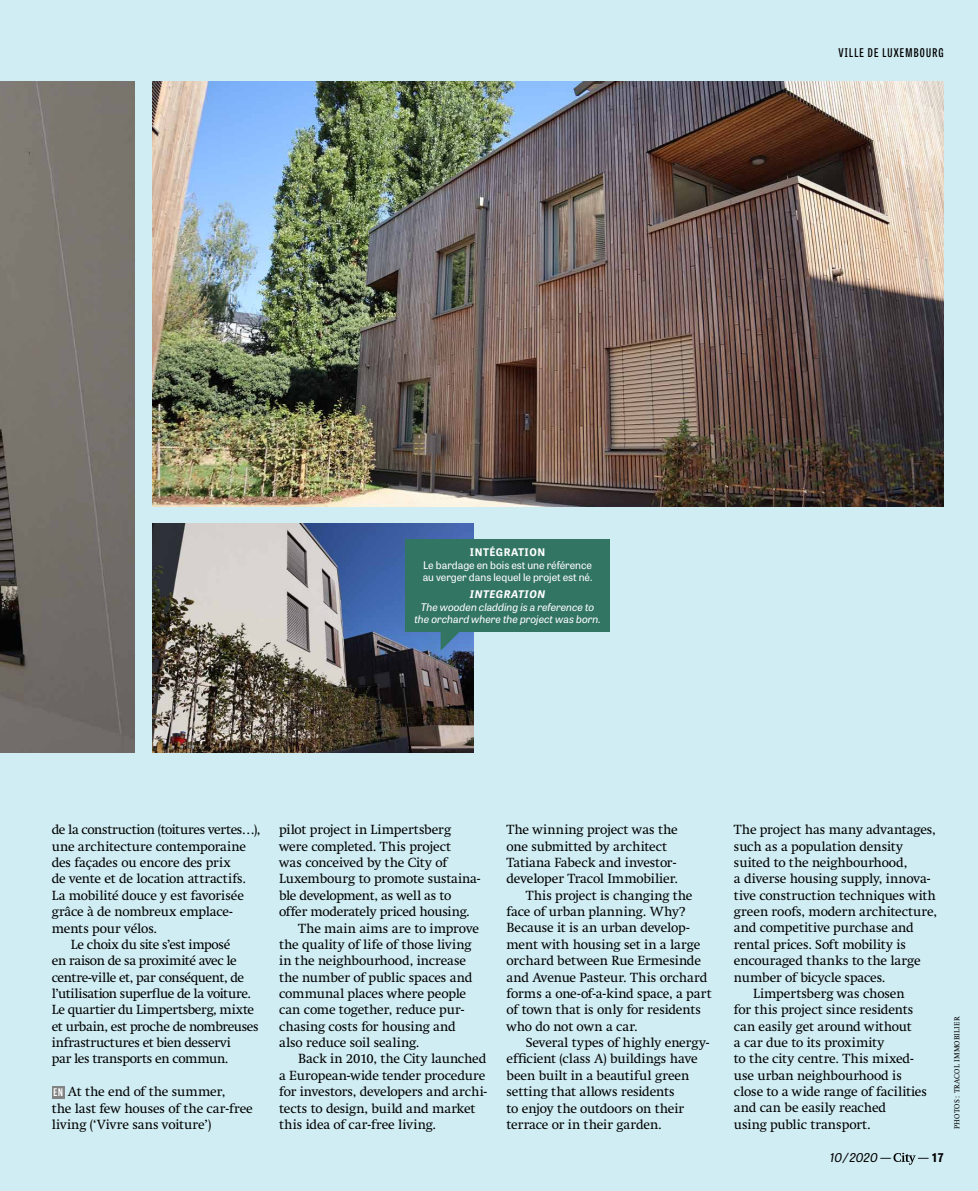
<style>
.page{position:relative;width:978px;height:1191px;background:#d0edf3}
.page>*{position:absolute;margin:0;border:0;box-sizing:border-box;transform-origin:0 0}
.t1{font:13.5px/16.4px "Swift LT Pro";letter-spacing:-.015em;color:#000}
.t2{font:13.5px "Swift LT Pro";letter-spacing:-.035em;color:#000}
.t3{font:13.5px "Swift LT Pro";letter-spacing:-.04em;color:#000}
.t4{font:600 12px "Tablet Gothic Compressed";letter-spacing:.1em;color:#000}
.t5{font:italic 12px "Tablet Gothic";letter-spacing:-.005em;color:#000}
.t6{font:700 12px "Tablet Gothic";color:#000}
.t7{font:italic 10.5px/12.6px "Tablet Gothic";color:#fff;text-align:center}
.t8{font:10.5px/12.6px "Tablet Gothic";color:#fff}
.t9{font:700 10.5px "Tablet Gothic";letter-spacing:.05em;color:#fff}
.t10{font:italic 700 10.5px "Tablet Gothic";letter-spacing:.05em;color:#fff}
.t11{font:7.5px "Swift LT Pro";letter-spacing:.03em;color:#000}
.s1{font-family:"Tablet Gothic Compressed";font-weight:700;font-size:10.5px;color:#fff}
.s2{font-style:normal}
.s3{font-weight:400}
</style>
<div class="page">
<img style="left:153px;top:523px;width:321px;height:229px">
<img style="left:153px;top:81px;width:790px;height:426px">
<div style="left:405px;top:539px;width:205px;height:93px;background:#337563"></div>
<svg style="left:441px;top:632px;width:19px;height:19px"></svg>
<img style="left:0;top:81px;width:135px;height:671px">
<div style="left:52px;top:1085px;width:13px;height:13px;background:#838283"></div>
<svg style="left:893px;top:1152px;width:23px;height:12px"></svg>
<p class="t4" style="left:838px;top:44px;width:106px">VILLE DE LUXEMBOURG</p>
<p class="t9" style="left:470px;top:545px;width:77px">INTÉGRATION</p>
<p class="t8" style="left:423px;top:558px;width:171px">Le bardage en bois est une référence au verger dans lequel le projet est né.</p>
<p class="t10" style="left:470px;top:586px;width:77px">INTEGRATION</p>
<p class="t7" style="left:414px;top:600px;width:188px">The wooden cladding is a reference to the orchard where the project was born.</p>
<p class="t1" style="left:52px;top:821px;width:210px">de la construction (toitures vertes…),</p>
<p class="t1" style="left:52px;top:838px;width:196px">une architecture contemporaine</p>
<p class="t1" style="left:52px;top:854px;width:180px">des façades ou encore des prix</p>
<p class="t1" style="left:52px;top:870px;width:196px">de vente et de location attractifs.</p>
<p class="t1" style="left:52px;top:887px;width:194px">La mobilité douce y est favorisée</p>
<p class="t1" style="left:52px;top:903px;width:183px">grâce à de nombreux emplace-</p>
<p class="t1" style="left:52px;top:919px;width:107px">ments pour vélos.</p>
<p class="t2" style="left:71px;top:936px;width:161px">Le choix du site s’est imposé</p>
<p class="t3" style="left:52px;top:952px;width:186px">en raison de sa proximité avec le</p>
<p class="t1" style="left:52px;top:969px;width:194px">centre-ville et, par conséquent, de</p>
<p class="t1" style="left:52px;top:985px;width:201px">l’utilisation superflue de la voiture.</p>
<p class="t1" style="left:52px;top:1001px;width:204px">Le quartier du Limpertsberg, mixte</p>
<p class="t2" style="left:52px;top:1018px;width:209px">et urbain, est proche de nombreuses</p>
<p class="t1" style="left:52px;top:1034px;width:181px">infrastructures et bien desservi</p>
<p class="t1" style="left:52px;top:1050px;width:178px">par les transports en commun.</p>
<p class="t1" style="left:52px;top:1083px;width:203px"><span class="s1">EN</span> At the end of the summer,<br>the last few houses of the car-free living (‘Vivre sans voiture’)</p>
<p class="t1" style="left:279px;top:821px;width:173px">pilot project in Limpertsberg</p>
<p class="t1" style="left:279px;top:838px;width:173px">were completed. This project</p>
<p class="t1" style="left:279px;top:854px;width:170px">was conceived by the City of</p>
<p class="t1" style="left:279px;top:870px;width:203px">Luxembourg to promote sustaina-</p>
<p class="t1" style="left:279px;top:887px;width:174px">ble development, as well as to</p>
<p class="t1" style="left:279px;top:903px;width:192px">offer moderately priced housing.</p>
<p class="t1" style="left:298px;top:919px;width:182px">The main aims are to improve</p>
<p class="t1" style="left:279px;top:936px;width:194px">the quality of life of those living</p>
<p class="t1" style="left:279px;top:952px;width:188px">in the neighbourhood, increase</p>
<p class="t1" style="left:279px;top:968px;width:195px">the number of public spaces and</p>
<p class="t1" style="left:279px;top:985px;width:189px">communal places where people</p>
<p class="t1" style="left:279px;top:1001px;width:187px">can come together, reduce pur-</p>
<p class="t1" style="left:279px;top:1018px;width:178px">chasing costs for housing and</p>
<p class="t1" style="left:279px;top:1034px;width:142px">also reduce soil sealing.</p>
<p class="t1" style="left:298px;top:1050px;width:190px">Back in 2010, the City launched</p>
<p class="t1" style="left:279px;top:1067px;width:208px">a European-wide tender procedure</p>
<p class="t1" style="left:279px;top:1083px;width:210px">for investors, developers and archi-</p>
<p class="t1" style="left:279px;top:1099px;width:198px">tects to design, build and market</p>
<p class="t1" style="left:279px;top:1116px;width:159px">this idea of car-free living.</p>
<p class="t1" style="left:507px;top:821px;width:173px">The winning project was the</p>
<p class="t1" style="left:507px;top:838px;width:162px">one submitted by architect</p>
<p class="t1" style="left:507px;top:854px;width:171px">Tatiana Fabeck and investor-</p>
<p class="t1" style="left:507px;top:870px;width:173px">developer Tracol Immobilier.</p>
<p class="t1" style="left:526px;top:887px;width:168px">This project is changing the</p>
<p class="t1" style="left:507px;top:903px;width:180px">face of urban planning. Why?</p>
<p class="t1" style="left:507px;top:919px;width:185px">Because it is an urban develop-</p>
<p class="t1" style="left:507px;top:936px;width:195px">ment with housing set in a large</p>
<p class="t1" style="left:507px;top:952px;width:196px">orchard between Rue Ermesinde</p>
<p class="t1" style="left:507px;top:968px;width:202px">and Avenue Pasteur. This orchard</p>
<p class="t1" style="left:507px;top:985px;width:207px">forms a one-of-a-kind space, a part</p>
<p class="t1" style="left:507px;top:1001px;width:196px">of town that is only for residents</p>
<p class="t1" style="left:507px;top:1018px;width:133px">who do not own a car.</p>
<p class="t1" style="left:526px;top:1034px;width:185px">Several types of highly energy-</p>
<p class="t1" style="left:507px;top:1050px;width:193px">efficient (class A) buildings have</p>
<p class="t1" style="left:507px;top:1067px;width:184px">been built in a beautiful green</p>
<p class="t1" style="left:507px;top:1083px;width:170px">setting that allows residents</p>
<p class="t1" style="left:507px;top:1099px;width:179px">to enjoy the outdoors on their</p>
<p class="t1" style="left:507px;top:1116px;width:157px">terrace or in their garden.</p>
<p class="t1" style="left:734px;top:821px;width:204px">The project has many advantages,</p>
<p class="t1" style="left:734px;top:837px;width:171px">such as a population density</p>
<p class="t1" style="left:734px;top:854px;width:175px">suited to the neighbourhood,</p>
<p class="t1" style="left:734px;top:870px;width:198px">a diverse housing supply, innova-</p>
<p class="t1" style="left:734px;top:887px;width:204px">tive construction techniques with</p>
<p class="t1" style="left:734px;top:903px;width:205px">green roofs, modern architecture,</p>
<p class="t1" style="left:734px;top:919px;width:181px">and competitive purchase and</p>
<p class="t1" style="left:734px;top:936px;width:174px">rental prices. Soft mobility is</p>
<p class="t1" style="left:734px;top:952px;width:188px">encouraged thanks to the large</p>
<p class="t1" style="left:734px;top:968px;width:153px">number of bicycle spaces.</p>
<p class="t1" style="left:753px;top:985px;width:153px">Limpertsberg was chosen</p>
<p class="t1" style="left:734px;top:1001px;width:181px">for this project since residents</p>
<p class="t1" style="left:734px;top:1017px;width:179px">can easily get around without</p>
<p class="t1" style="left:734px;top:1034px;width:152px">a car due to its proximity</p>
<p class="t1" style="left:734px;top:1050px;width:181px">to the city centre. This mixed-</p>
<p class="t1" style="left:734px;top:1067px;width:170px">use urban neighbourhood is</p>
<p class="t1" style="left:734px;top:1083px;width:195px">close to a wide range of facilities</p>
<p class="t1" style="left:734px;top:1099px;width:154px">and can be easily reached</p>
<p class="t1" style="left:734px;top:1116px;width:138px">using public transport.</p>
<p class="t5" style="left:830px;top:1148px;width:62px">10 / 2020 <span class="s2">—</span></p>
<p class="t6" style="left:918px;top:1148px;width:27px"><span class="s3">—</span> 17</p>
<p class="t11" style="left:953px;top:1129px;width:114px;rotate:-90deg">PHOTOS : TRACOL IMMOBILIER</p>
</div>
